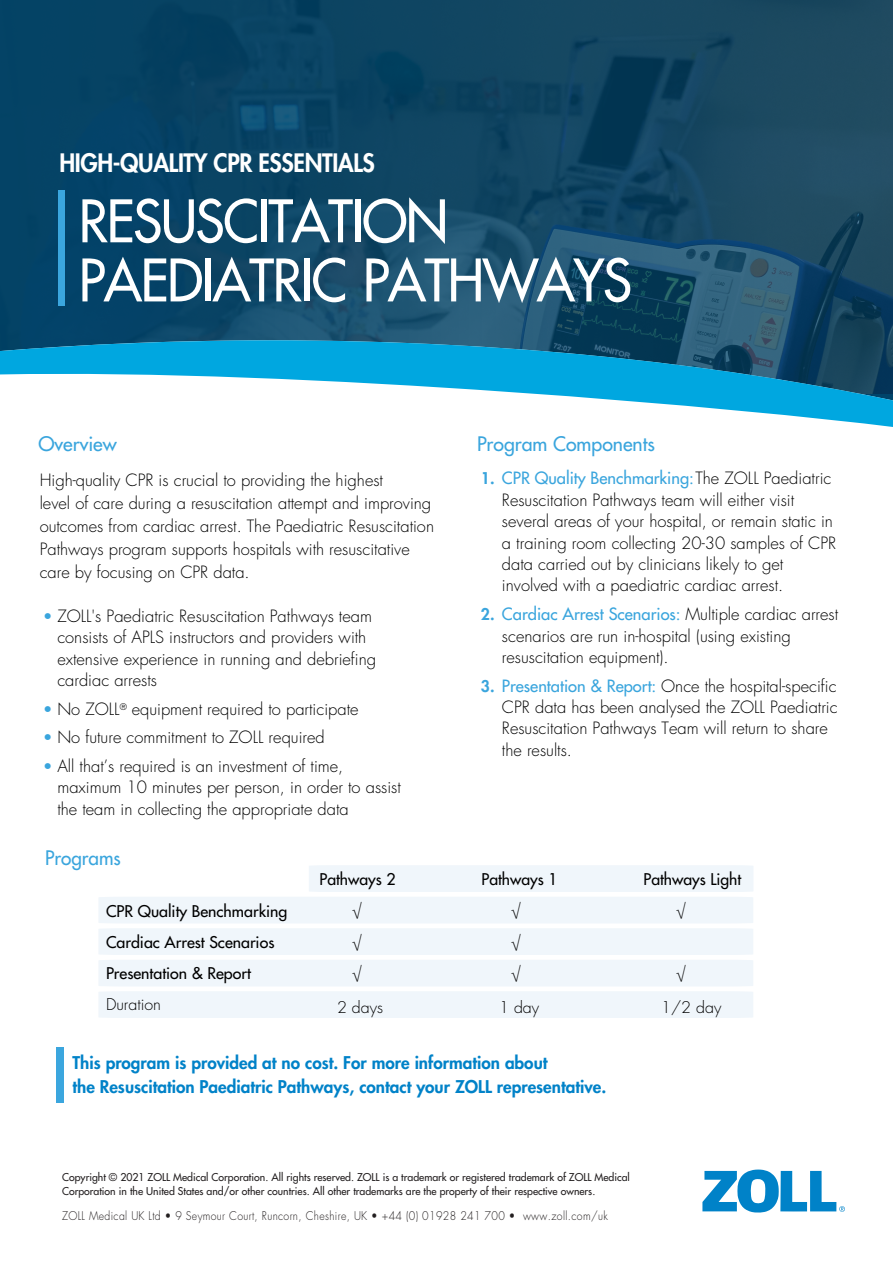
<style>
.page{position:relative;width:893px;height:1263px;background:#fff}
.page>*{position:absolute;margin:0;border:0;box-sizing:border-box;transform-origin:0 0}
.t1{font:500 57px/59.1px "Futura Std";letter-spacing:-.03em;color:#fff;scale:.95 1}
.t2{font:800 24.75px "Futura Std";letter-spacing:-.015em;color:#fff;scale:.95 1}
.t3{font:500 19.5px "Futura Std";color:#3aa5dd}
.t4{font:800 17.1px/23.5px "Futura Std";color:#0082c8}
.t5{font:300 16.5px/21.5px "Futura Std";color:#000}
.t6{font:300 16.05px/31.5px "Futura Std";color:#000;text-align:justify}
.t7{font:500 15.75px/31px "Futura Std";color:#000}
.t8{font:300 15.75px "Futura Std";color:#000}
.t9{font:300 11.7px "Futura Std";letter-spacing:.035em;color:#231f20;scale:.9 1}
.t10{font:500 10.5px/13.5px "Futura Std";color:#231f20}
.s1{font-weight:800;font-size:15.75px;color:#3aa5dd}
.s2{font-weight:500;color:#3aa5dd}
.s3{font-weight:400;font-size:15.75px;color:#3aa5dd}
</style>
<div class="page">
<svg style="left:99px;top:865px;width:654px;height:153px"></svg>
<img style="left:0;top:0;width:893px;height:340px">
<svg style="left:702px;top:1169px;width:143px;height:44px"></svg>
<img style="left:56px;top:1047px;width:8px;height:55px">
<img style="left:58px;top:191px;width:6px;height:115px">
<svg style="left:0;top:340px;width:893px;height:87px"></svg>
<h2 class="t2" style="left:59px;top:148px;width:333px">HIGH-QUALITY CPR ESSENTIALS</h2>
<h1 class="t1" style="left:79px;top:192px;width:584px">RESUSCITATION<br>PAEDIATRIC PATHWAYS</h1>
<p class="t3" style="left:38px;top:431px;width:80px">Overview</p>
<p class="t3" style="left:477px;top:431px;width:179px">Program Components</p>
<p class="t5" style="left:40px;top:469px;width:396px;line-height:22.8px">High-quality CPR is crucial to providing the highest<br>level of care during a resuscitation attempt and improving outcomes from cardiac arrest. The Paediatric Resuscitation Pathways program supports hospitals with resuscitative care by focusing on CPR data.</p>
<p class="t5" style="left:502px;top:468px;width:336px;text-indent:-21px"><span class="s1">1.</span> <span class="s2">CPR Quality Benchmarking:</span> The ZOLL Paediatric Resuscitation Pathways team will either visit several areas of your hospital, or remain static in a training room collecting 20-30 samples of CPR data carried out by clinicians likely to get involved with a paediatric cardiac arrest.</p>
<p class="t5" style="left:502px;top:604px;width:338px;text-indent:-21px"><span class="s1">2.</span> <span class="s2">Cardiac Arrest Scenarios:</span> Multiple cardiac arrest scenarios are run in-hospital (using existing resuscitation equipment).</p>
<p class="t5" style="left:502px;top:675px;width:337px;text-indent:-21px"><span class="s1">3.</span> <span class="s2">Presentation &amp; Report:</span> Once the hospital-specific CPR data has been analysed the ZOLL Paediatric Resuscitation Pathways Team will return to share the results.</p>
<p class="t5" style="left:57px;top:606px;width:320px;text-indent:-14px"><span class="s3">•</span> ZOLL's Paediatric Resuscitation Pathways team consists of APLS instructors and providers with extensive experience in running and debriefing cardiac arrests</p>
<p class="t5" style="left:43px;top:698px;width:317px"><span class="s3">•</span> No ZOLL<sup>®</sup> equipment required to participate</p>
<p class="t5" style="left:43px;top:727px;width:283px"><span class="s3">•</span> No future commitment to ZOLL required</p>
<p class="t5" style="left:57px;top:756px;width:345px;text-indent:-14px"><span class="s3">•</span> All that’s required is an investment of time, maximum 10 minutes per person, in order to assist the team in collecting the appropriate data</p>
<p class="t3" style="left:45px;top:845px;width:77px">Programs</p>
<p class="t7" style="left:106px;top:896px;width:183px">CPR Quality Benchmarking<br>Cardiac Arrest Scenarios<br>Presentation &amp; Report</p>
<p class="t8" style="left:106px;top:995px;width:56px">Duration</p>
<p class="t7" style="left:320px;top:864px;width:77px">Pathways 2</p>
<p class="t7" style="left:482px;top:864px;width:77px">Pathways 1</p>
<p class="t7" style="left:644px;top:864px;width:99px">Pathways Light</p>
<p class="t6" style="left:352px;top:895px;width:12px">√ √ √</p>
<p class="t6" style="left:511px;top:895px;width:12px">√ √ √</p>
<p class="t6" style="left:676px;top:895px;width:12px">√</p>
<p class="t6" style="left:676px;top:958px;width:12px">√</p>
<p class="t8" style="left:337px;top:997px;width:48px">2 days</p>
<p class="t8" style="left:499px;top:997px;width:42px">1 day</p>
<p class="t8" style="left:661px;top:997px;width:62px">1/2 day</p>
<p class="t4" style="left:72px;top:1051px;width:535px">This program is provided at no cost. For more information about<br>the Resuscitation Paediatric Pathways, contact your ZOLL representative.</p>
<p class="t10" style="left:62px;top:1171px;width:569px">Copyright © 2021 ZOLL Medical Corporation. All rights reserved. ZOLL is a trademark or registered trademark of ZOLL Medical<br>Corporation in the United States and/or other countries. All other trademarks are the property of their respective owners.</p>
<p class="t9" style="left:62px;top:1208px;width:608px">ZOLL Medical UK Ltd • 9 Seymour Court, Runcorn, Cheshire, UK • +44 (0) 01928 241 700 • www.zoll.com/uk</p>
</div>
